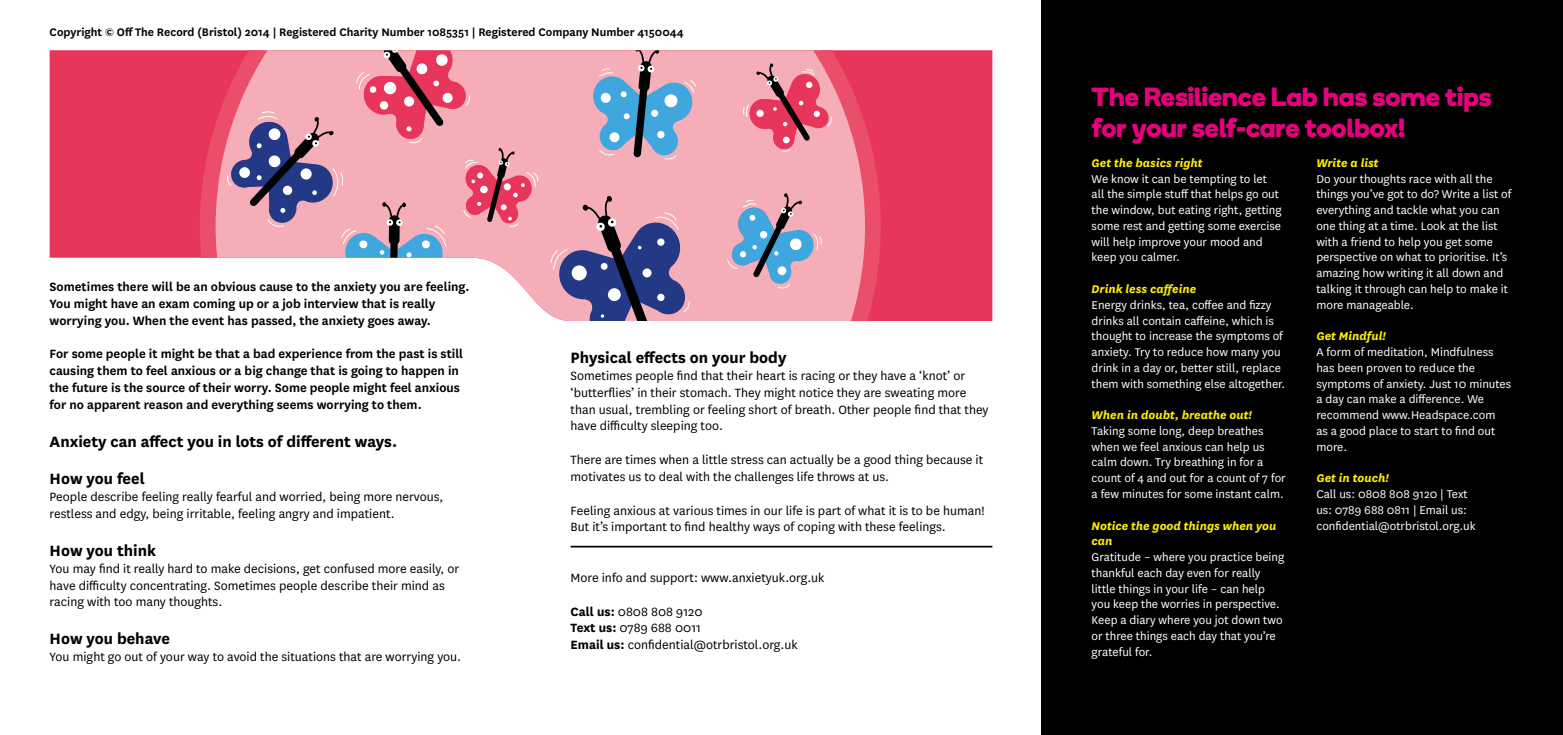
<style>
.page{position:relative;width:1563px;height:735px;background:#fff}
.page>*{position:absolute;margin:0;border:0;box-sizing:border-box;transform-origin:0 0}
.t1{font:26.25px/31.5px "Boing";color:#e6007d}
.t2{font:700 17.5px/37.8px "National";color:#000}
.t3{font:14px/16.8px "National";color:#000}
.t4{font:600 14px/16.8px "National";color:#000}
.t5{font:13.12px/15.8px "National";color:#fff}
.t6{font:italic 700 13.12px/15.8px "National";color:#ffed00}
.t7{font:600 12.78px "National";color:#000}
.s1{font-weight:700}
</style>
<div class="page">
<div style="left:1042px;top:0;width:521px;height:734px;background:#000"></div>
<hr style="left:570px;top:545px;width:422px;height:2px;background:#000">
<svg style="left:50px;top:50px;width:942px;height:270px;background:#eb5171"></svg>
<svg style="left:208px;top:50px;width:522px;height:271px"></svg>
<svg style="left:226px;top:68px;width:504px;height:245px"></svg>
<svg style="left:200px;top:50px;width:135px;height:207px;background:#ca8098"></svg>
<div style="left:301px;top:168px;width:11px;height:11px;background:#fff;border-radius:50%"></div>
<svg style="left:465px;top:147px;width:68px;height:77px;background:#de7589"></svg>
<svg style="left:730px;top:50px;width:151px;height:271px;background:#de8da0"></svg>
<div style="left:790px;top:238px;width:11px;height:12px;background:#fff;border-radius:50%"></div>
<svg style="left:556px;top:195px;width:131px;height:126px;background:#8c7398"></svg>
<svg style="left:592px;top:50px;width:101px;height:107px;background:#98a1bd"></svg>
<svg style="left:345px;top:233px;width:98px;height:24px;background:#6c9ec4"></svg>
<svg style="left:361px;top:50px;width:107px;height:91px;background:#de7488"></svg>
<p class="t7" style="left:50px;top:23px;width:636px">Copyright © Off The Record (Bristol) 2014 | Registered Charity Number 1085351 | Registered Company Number 4150044</p>
<p class="t4" style="left:50px;top:277px;width:421px">Sometimes there will be an obvious cause to the anxiety you are feeling.<br>You might have an exam coming up or a job interview that is really worrying you. When the event has passed, the anxiety goes away.</p>
<p class="t4" style="left:50px;top:344px;width:415px">For some people it might be that a bad experience from the past is still causing them to feel anxious or a big change that is going to happen in the future is the source of their worry. Some people might feel anxious for no apparent reason and everything seems worrying to them.</p>
<h2 class="t2" style="left:50px;top:421px;width:349px">Anxiety can affect you in lots of different ways.<br>How you feel</h2>
<p class="t3" style="left:50px;top:487px;width:395px">People describe feeling really fearful and worried, being more nervous, restless and edgy, being irritable, feeling angry and impatient.</p>
<h2 class="t2" style="left:50px;top:530px;width:108px">How you think</h2>
<p class="t3" style="left:50px;top:559px;width:411px">You may find it really hard to make decisions, get confused more easily, or have difficulty concentrating. Sometimes people describe their mind as racing with too many thoughts.</p>
<h2 class="t2" style="left:50px;top:618px;width:122px">How you behave</h2>
<p class="t3" style="left:50px;top:647px;width:413px">You might go out of your way to avoid the situations that are worrying you.</p>
<h2 class="t2" style="left:570px;top:337px;width:217px">Physical effects on your body</h2>
<p class="t3" style="left:570px;top:366px;width:419px">Sometimes people find that their heart is racing or they have a ‘knot’ or ‘butterflies’ in their stomach. They might notice they are sweating more than usual, trembling or feeling short of breath. Other people find that they have difficulty sleeping too.</p>
<p class="t3" style="left:570px;top:450px;width:414px">There are times when a little stress can actually be a good thing because it motivates us to deal with the challenges life throws at us.</p>
<p class="t3" style="left:570px;top:501px;width:415px">Feeling anxious at various times in our life is part of what it is to be human!<br>But it’s important to find healthy ways of coping with these feelings.</p>
<p class="t3" style="left:570px;top:568px;width:255px">More info and support: www.anxietyuk.org.uk</p>
<p class="t3" style="left:570px;top:602px;width:229px"><span class="s1">Call us:</span> 0808 808 9120<br><span class="s1">Text us:</span> 0789 688 0011<br><span class="s1">Email us:</span> confidential@otrbristol.org.uk</p>
<h1 class="t1" style="left:1091px;top:81px;width:401px">The Resilience Lab has some tips for your self-care toolbox!</h1>
<p class="t6" style="left:1091px;top:154px;width:113px">Get the basics right</p>
<p class="t5" style="left:1091px;top:170px;width:192px">We know it can be tempting to let all the simple stuff that helps go out the window, but eating right, getting some rest and getting some exercise will help improve your mood and keep you calmer.</p>
<p class="t6" style="left:1091px;top:280px;width:106px">Drink less caffeine</p>
<p class="t5" style="left:1091px;top:296px;width:195px">Energy drinks, tea, coffee and fizzy drinks all contain caffeine, which is thought to increase the symptoms of anxiety. Try to reduce how many you drink in a day or, better still, replace them with something else altogether.</p>
<p class="t6" style="left:1091px;top:406px;width:162px">When in doubt, breathe out!</p>
<p class="t5" style="left:1091px;top:422px;width:196px">Taking some long, deep breathes when we feel anxious can help us calm down. Try breathing in for a count of 4 and out for a count of 7 for a few minutes for some instant calm.</p>
<p class="t6" style="left:1091px;top:516px;width:186px">Notice the good things when you can</p>
<p class="t5" style="left:1091px;top:548px;width:194px">Gratitude – where you practice being thankful each day even for really little things in your life – can help you keep the worries in perspective.<br>Keep a diary where you jot down two or three things each day that you’re grateful for.</p>
<p class="t6" style="left:1316px;top:154px;width:64px">Write a list</p>
<p class="t5" style="left:1316px;top:170px;width:196px">Do your thoughts race with all the things you’ve got to do? Write a list of everything and tackle what you can one thing at a time. Look at the list with a friend to help you get some perspective on what to prioritise. It’s amazing how writing it all down and talking it through can help to make it more manageable.</p>
<p class="t6" style="left:1316px;top:327px;width:71px">Get Mindful!</p>
<p class="t5" style="left:1316px;top:343px;width:196px">A form of meditation, Mindfulness has been proven to reduce the symptoms of anxiety. Just 10 minutes a day can make a difference. We recommend www.Headspace.com<br>as a good place to start to find out more.</p>
<p class="t6" style="left:1316px;top:469px;width:74px">Get in touch!</p>
<p class="t5" style="left:1316px;top:485px;width:161px">Call us: 0808 808 9120 | Text us: 0789 688 0811 | Email us: confidential@otrbristol.org.uk</p>
</div>
